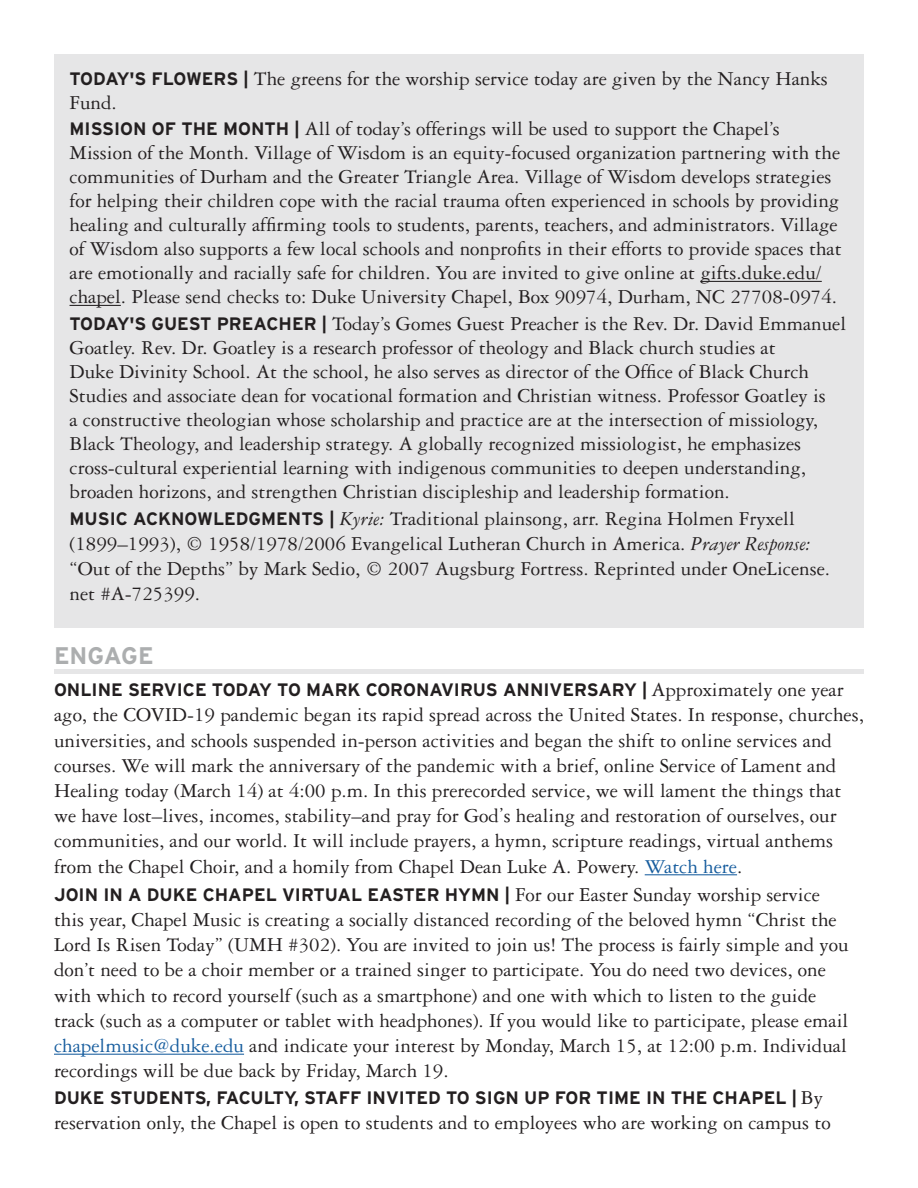
<style>
.page{position:relative;width:918px;height:1188px;background:#fff}
.page>*{position:absolute;margin:0;border:0;box-sizing:border-box;transform-origin:0 0}
.Header_1{font:700 24px "Interstate";color:#acaeaf}
.Announcement{font:21px/24px "Garamond 3 LT Std";color:#231f20}
.Announcement-2{font:700 18px "Interstate";color:#231f20}
.s1{font-family:"Interstate";font-weight:700;font-size:18px}
.s2{font-style:italic}
.s3{font-family:"Garamond 3 LT Std";font-weight:400;font-size:21px}
.s4{color:#175d9e}
</style>
<div class="page">
<div style="left:54px;top:55px;width:810px;height:573px;background:#e6e6e7"></div>
<hr style="left:700px;top:281px;width:122px;height:1px;background:#231f20">
<hr style="left:70px;top:305px;width:51px;height:1px;background:#231f20">
<hr style="left:54px;top:670px;width:810px;height:4px;background:#e6e6e7">
<hr style="left:645px;top:874px;width:92px;height:1px;background:#175d9e">
<hr style="left:54px;top:1054px;width:190px;height:1px;background:#175d9e">
<p class="Announcement" style="left:70px;top:66px;width:760px"><span class="s1">TODAY'S FLOWERS |</span> The greens for the worship service today are given by the Nancy Hanks<br>Fund.</p>
<p class="Announcement" style="left:70px;top:117px;width:774px"><span class="s1">MISSION OF THE MONTH |</span> All of today’s offerings will be used to support the Chapel’s Mission of the Month. Village of Wisdom is an equity-focused organization partnering with the communities of Durham and the Greater Triangle Area. Village of Wisdom develops strategies for helping their children cope with the racial trauma often experienced in schools by providing healing and culturally affirming tools to students, parents, teachers, and administrators. Village of Wisdom also supports a few local schools and nonprofits in their efforts to provide spaces that are emotionally and racially safe for children. You are invited to give online at gifts.duke.edu/ chapel. Please send checks to: Duke University Chapel, Box 90974, Durham, NC 27708-0974.</p>
<p class="Announcement" style="left:70px;top:312px;width:778px"><span class="s1">TODAY'S GUEST PREACHER |</span> Today’s Gomes Guest Preacher is the Rev. Dr. David Emmanuel Goatley. Rev. Dr. Goatley is a research professor of theology and Black church studies at<br>Duke Divinity School. At the school, he also serves as director of the Office of Black Church Studies and associate dean for vocational formation and Christian witness. Professor Goatley is<br>a constructive theologian whose scholarship and practice are at the intersection of missiology, Black Theology, and leadership strategy. A globally recognized missiologist, he emphasizes cross-cultural experiential learning with indigenous communities to deepen understanding, broaden horizons, and strengthen Christian discipleship and leadership formation.</p>
<p class="Announcement" style="left:70px;top:506px;width:762px;line-height:25.2px"><span class="s1">MUSIC ACKNOWLEDGMENTS |</span> <span class="s2">Kyrie:</span> Traditional plainsong, arr. Regina Holmen Fryxell (1899–1993), © 1958/1978/2006 Evangelical Lutheran Church in America. <span class="s2">Prayer Response: </span>“Out of the Depths” by Mark Sedio, © 2007 Augsburg Fortress. Reprinted under OneLicense. net #A-725399.</p>
<p class="Header_1" style="left:54px;top:642px;width:101px">ENGAGE</p>
<p class="Announcement-2" style="left:54px;top:680px;width:791px">ONLINE SERVICE TODAY TO MARK CORONAVIRUS ANNIVERSARY | <span class="s3">Approximately one year</span></p>
<p class="Announcement" style="left:54px;top:703px;width:812px;line-height:25.2px">ago, the COVID-19 pandemic began its rapid spread across the United States. In response, churches, universities, and schools suspended in-person activities and began the shift to online services and courses. We will mark the anniversary of the pandemic with a brief, online Service of Lament and Healing today (March 14) at 4:00 p.m. In this prerecorded service, we will lament the things that we have lost–lives, incomes, stability–and pray for God’s healing and restoration of ourselves, our communities, and our world. It will include prayers, a hymn, scripture readings, virtual anthems from the Chapel Choir, and a homily from Chapel Dean Luke A. Powery. <span class="s4">Watch here</span>.</p>
<p class="Announcement-2" style="left:54px;top:885px;width:768px">JOIN IN A DUKE CHAPEL VIRTUAL EASTER HYMN | <span class="s3">For our Easter Sunday worship service</span></p>
<p class="Announcement" style="left:54px;top:907px;width:796px;line-height:25.2px">this year, Chapel Music is creating a socially distanced recording of the beloved hymn “Christ the Lord Is Risen Today” (UMH #302). You are invited to join us! The process is fairly simple and you don’t need to be a choir member or a trained singer to participate. You do need two devices, one with which to record yourself (such as a smartphone) and one with which to listen to the guide track (such as a computer or tablet with headphones). If you would like to participate, please email <span class="s4">chapelmusic@duke.edu</span> and indicate your interest by Monday, March 15, at 12:00 p.m. Individual recordings will be due back by Friday, March 19.</p>
<p class="Announcement-2" style="left:54px;top:1088px;width:771px">DUKE STUDENTS, FACULTY, STAFF INVITED TO SIGN UP FOR TIME IN THE CHAPEL | <span class="s3">By</span></p>
<p class="Announcement" style="left:54px;top:1111px;width:778px">reservation only, the Chapel is open to students and to employees who are working on campus to</p>
</div>
